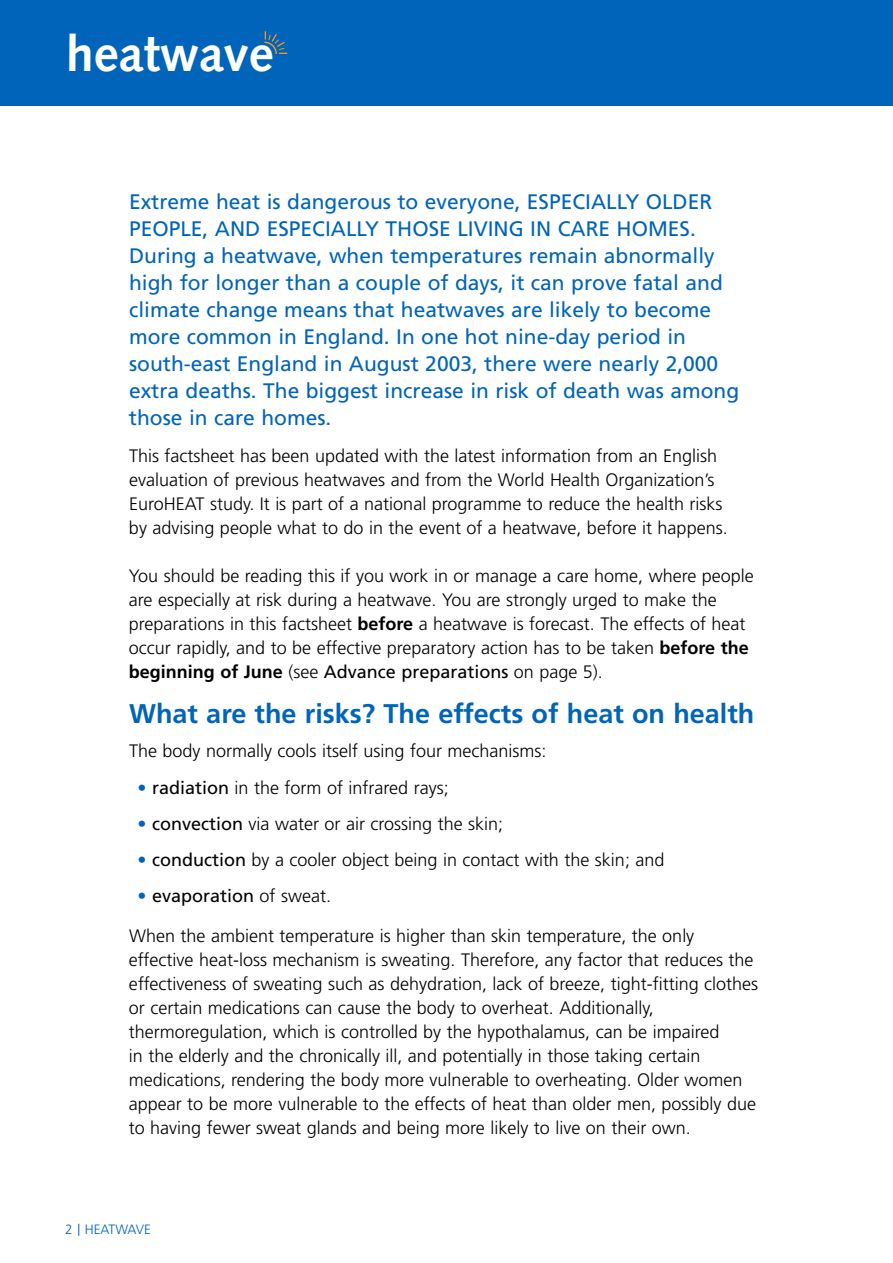
<style>
.page{position:relative;width:893px;height:1263px;background:#fff}
.page>*{position:absolute;margin:0;border:0;box-sizing:border-box;transform-origin:0 0}
.t1{font:700 49.95px "Syntax";color:#fff}
.t2{font:700 27px "Frutiger";color:#0064ba}
.t3{font:21px/27px "Frutiger";color:#0064ba}
.t4{font:300 18px/24px "Frutiger";color:#000}
.t5{font:18px "Frutiger";color:#000}
.t6{font:300 13.5px "Frutiger";color:#0064ba}
.s1{font-weight:700}
.s2{font-weight:400}
.s3{color:#0064ba}
.s4{font-weight:300;color:#0064ba}
.s5{font-weight:300}
</style>
<div class="page">
<svg style="left:78px;top:1224px;width:1px;height:12px"></svg>
<div style="left:0;top:0;width:893px;height:106px;background:#0064ba"></div>
<svg style="left:264px;top:31px;width:23px;height:23px"></svg>
<h1 class="t1" style="left:66px;top:34px;width:209px">heatwave</h1>
<p class="t3" style="left:129px;top:189px;width:612px">Extreme heat is dangerous to everyone, ESPECIALLY OLDER PEOPLE, AND ESPECIALLY THOSE LIVING IN CARE HOMES.<br>During a heatwave, when temperatures remain abnormally high for longer than a couple of days, it can prove fatal and climate change means that heatwaves are likely to become more common in England. In one hot nine-day period in south-east England in August 2003, there were nearly 2,000 extra deaths. The biggest increase in risk of death was among those in care homes.</p>
<p class="t4" style="left:129px;top:445px;width:600px">This factsheet has been updated with the latest information from an English evaluation of previous heatwaves and from the World Health Organization’s EuroHEAT study. It is part of a national programme to reduce the health risks by advising people what to do in the event of a heatwave, before it happens.</p>
<p class="t4" style="left:129px;top:565px;width:626px">You should be reading this if you work in or manage a care home, where people are especially at risk during a heatwave. You are strongly urged to make the preparations in this factsheet <span class="s1">before</span> a heatwave is forecast. The effects of heat occur rapidly, and to be effective preparatory action has to be taken <span class="s1">before the beginning of June</span> (see <span class="s2">Advance preparations</span> on page 5).</p>
<h2 class="t2" style="left:129px;top:703px;width:627px">What are the risks? The effects of heat on health</h2>
<p class="t4" style="left:129px;top:740px;width:419px">The body normally cools itself using four mechanisms:</p>
<p class="t4" style="left:138px;top:777px;width:313px"><span class="s3">•</span> <span class="s2">radiation</span> in the form of infrared rays;</p>
<p class="t4" style="left:138px;top:813px;width:367px"><span class="s3">•</span> <span class="s2">convection</span> via water or air crossing the skin;</p>
<p class="t4" style="left:138px;top:849px;width:528px"><span class="s3">•</span> <span class="s2">conduction</span> by a cooler object being in contact with the skin; and</p>
<p class="t5" style="left:138px;top:889px;width:195px"><span class="s4">•</span> evaporation <span class="s5">of sweat.</span></p>
<p class="t4" style="left:129px;top:925px;width:631px">When the ambient temperature is higher than skin temperature, the only effective heat-loss mechanism is sweating. Therefore, any factor that reduces the effectiveness of sweating such as dehydration, lack of breeze, tight-fitting clothes or certain medications can cause the body to overheat. Additionally, thermoregulation, which is controlled by the hypothalamus, can be impaired<br>in the elderly and the chronically ill, and potentially in those taking certain medications, rendering the body more vulnerable to overheating. Older women appear to be more vulnerable to the effects of heat than older men, possibly due to having fewer sweat glands and being more likely to live on their own.</p>
<p class="t6" style="left:65px;top:1224px;width:87px">2 HEATWAVE</p>
</div>
